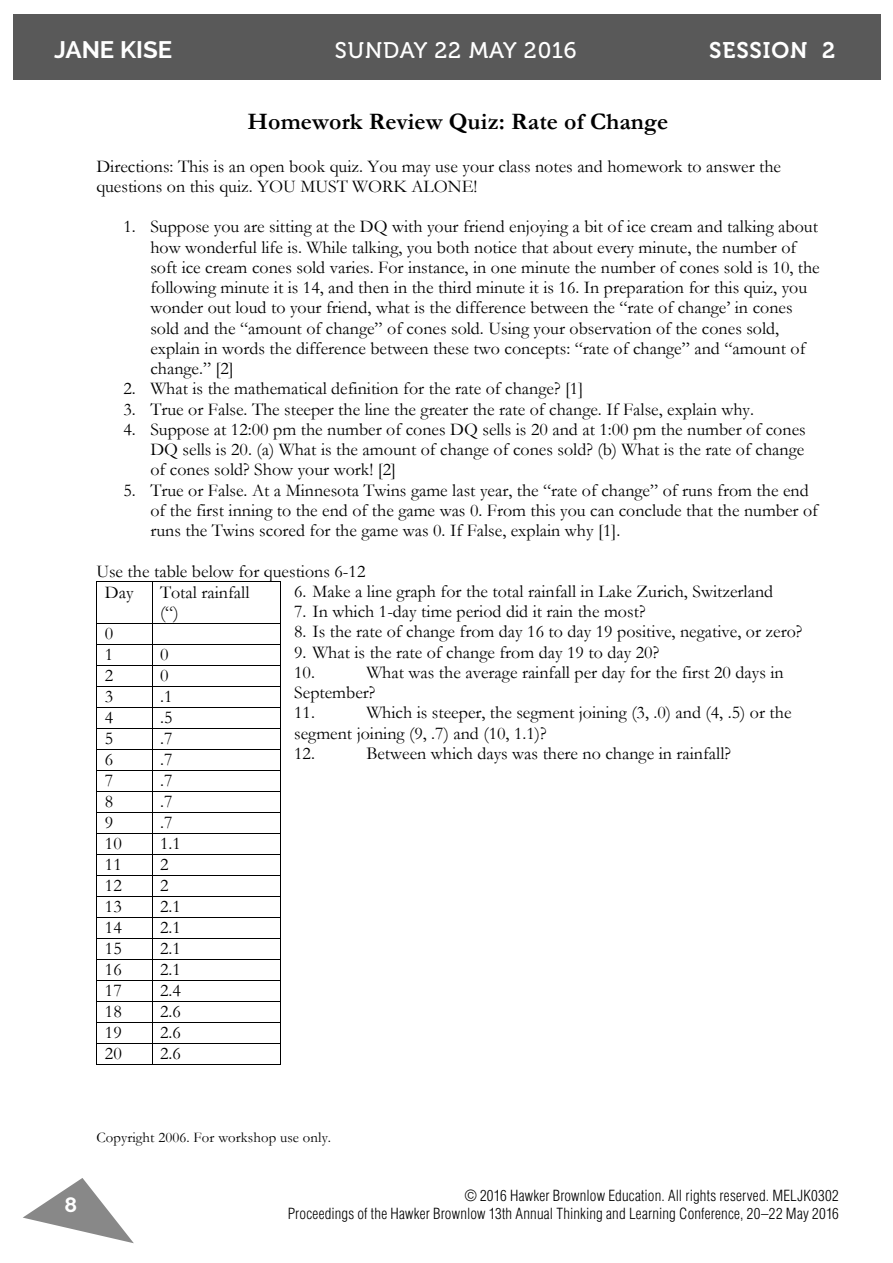
<style>
.page{position:relative;width:893px;height:1263px;background:#fff}
.page>*{position:absolute;margin:0;border:0;box-sizing:border-box;transform-origin:0 0}
.t1{font:700 24px "Raleway";color:#fff}
.t2{font:700 23.7px "Garamond";letter-spacing:.005em;color:#000}
.t3{font:22.5px "Museo 500";letter-spacing:.04em;color:#fff}
.t4{font:22.5px "Museo 700";letter-spacing:.04em;color:#fff}
.t5{font:700 21px "Raleway";color:#fff}
.t6{font:18px/20.2px "Garamond";color:#000}
.t7{font:300 condensed 15px/18px "Helvetica LT Std";letter-spacing:.01em;color:#000;text-align:right}
</style>
<div class="page">
<svg style="left:23px;top:1178px;width:111px;height:65px"></svg>
<div style="left:13px;top:14px;width:867px;height:65px;background:#595959"></div>
<hr style="left:96px;top:582px;width:185px;height:1px;background:#000">
<hr style="left:96px;top:582px;width:1px;height:41px;background:#000">
<hr style="left:152px;top:582px;width:1px;height:41px;background:#000">
<hr style="left:280px;top:582px;width:1px;height:41px;background:#000">
<hr style="left:96px;top:623px;width:185px;height:1px;background:#000">
<hr style="left:96px;top:644px;width:185px;height:1px;background:#000">
<hr style="left:96px;top:665px;width:185px;height:1px;background:#000">
<hr style="left:96px;top:686px;width:185px;height:1px;background:#000">
<hr style="left:96px;top:707px;width:185px;height:1px;background:#000">
<hr style="left:96px;top:728px;width:185px;height:1px;background:#000">
<hr style="left:96px;top:749px;width:185px;height:1px;background:#000">
<hr style="left:96px;top:770px;width:185px;height:1px;background:#000">
<hr style="left:96px;top:791px;width:185px;height:1px;background:#000">
<hr style="left:96px;top:812px;width:185px;height:1px;background:#000">
<hr style="left:96px;top:833px;width:185px;height:1px;background:#000">
<hr style="left:96px;top:854px;width:185px;height:1px;background:#000">
<hr style="left:96px;top:875px;width:185px;height:1px;background:#000">
<hr style="left:96px;top:896px;width:185px;height:1px;background:#000">
<hr style="left:96px;top:917px;width:185px;height:1px;background:#000">
<hr style="left:96px;top:938px;width:185px;height:1px;background:#000">
<hr style="left:96px;top:959px;width:185px;height:1px;background:#000">
<hr style="left:96px;top:980px;width:185px;height:1px;background:#000">
<hr style="left:96px;top:1001px;width:185px;height:1px;background:#000">
<hr style="left:96px;top:1022px;width:185px;height:1px;background:#000">
<hr style="left:96px;top:1043px;width:185px;height:1px;background:#000">
<svg style="left:96px;top:624px;width:1px;height:440px"></svg>
<hr style="left:96px;top:1064px;width:56px;height:1px;background:#000">
<svg style="left:152px;top:624px;width:1px;height:440px"></svg>
<hr style="left:152px;top:1064px;width:128px;height:1px;background:#000">
<svg style="left:280px;top:624px;width:1px;height:441px"></svg>
<h1 class="t1" style="left:54px;top:36px;width:120px">JANE KISE</h1>
<p class="t3" style="left:335px;top:42px;width:243px">SUNDAY 22 MAY 2016</p>
<p class="t4" style="left:709px;top:42px;width:128px">SESSION 2</p>
<h2 class="t2" style="left:248px;top:106px;width:422px">Homework Review Quiz: Rate of Change</h2>
<p class="t6" style="left:96px;top:155px;width:686px">Directions: This is an open book quiz. You may use your class notes and homework to answer the questions on this quiz. YOU MUST WORK ALONE!</p>
<p class="t6" style="left:150px;top:216px;width:671px;text-indent:-27px">1. Suppose you are sitting at the DQ with your friend enjoying a bit of ice cream and talking about how wonderful life is. While talking, you both notice that about every minute, the number of soft ice cream cones sold varies. For instance, in one minute the number of cones sold is 10, the following minute it is 14, and then in the third minute it is 16. In preparation for this quiz, you wonder out loud to your friend, what is the difference between the “rate of change’ in cones sold and the “amount of change” of cones sold. Using your observation of the cones sold, explain in words the difference between these two concepts: “rate of change” and “amount of change.” [2]</p>
<p class="t6" style="left:123px;top:378px;width:461px">2. What is the mathematical definition for the rate of change? [1]</p>
<p class="t6" style="left:123px;top:398px;width:632px">3. True or False. The steeper the line the greater the rate of change. If False, explain why.</p>
<p class="t6" style="left:150px;top:419px;width:657px;text-align:justify;text-indent:-27px">4. Suppose at 12:00 pm the number of cones DQ sells is 20 and at 1:00 pm the number of cones DQ sells is 20. (a) What is the amount of change of cones sold? (b) What is the rate of change of cones sold? Show your work! [2]</p>
<p class="t6" style="left:150px;top:479px;width:669px;text-indent:-27px">5. True or False. At a Minnesota Twins game last year, the “rate of change” of runs from the end of the first inning to the end of the game was 0. From this you can conclude that the number of runs the Twins scored for the game was 0. If False, explain why [1].</p>
<p class="t6" style="left:96px;top:560px;width:271px">Use the table below for questions 6-12</p>
<p class="t6" style="left:294px;top:581px;width:480px">6. Make a line graph for the total rainfall in Lake Zurich, Switzerland</p>
<p class="t6" style="left:294px;top:601px;width:353px">7. In which 1-day time period did it rain the most?</p>
<p class="t6" style="left:294px;top:621px;width:510px">8. Is the rate of change from day 16 to day 19 positive, negative, or zero?</p>
<p class="t6" style="left:294px;top:641px;width:367px">9. What is the rate of change from day 19 to day 20?<br>10.</p>
<p class="t6" style="left:105px;top:582px;width:30px">Day</p>
<p class="t6" style="left:160px;top:582px;width:91px">Total rainfall (“)</p>
<p class="t6" style="left:105px;top:622px;width:10px;line-height:21.3px">0<br>1</p>
<p class="t6" style="left:160px;top:644px;width:10px">0</p>
<p class="t6" style="left:294px;top:662px;width:491px;text-indent:72px">What was the average rainfall per day for the first 20 days in<br>September?<br>11.</p>
<p class="t6" style="left:105px;top:665px;width:10px">2</p>
<p class="t6" style="left:160px;top:665px;width:10px">0</p>
<p class="t6" style="left:105px;top:686px;width:10px">3</p>
<p class="t6" style="left:160px;top:686px;width:14px">.1</p>
<p class="t6" style="left:105px;top:707px;width:10px">4</p>
<p class="t6" style="left:160px;top:707px;width:14px">.5</p>
<p class="t6" style="left:105px;top:728px;width:10px">5</p>
<p class="t6" style="left:160px;top:728px;width:14px">.7</p>
<p class="t6" style="left:105px;top:749px;width:10px">6</p>
<p class="t6" style="left:160px;top:749px;width:14px">.7</p>
<p class="t6" style="left:105px;top:770px;width:10px">7</p>
<p class="t6" style="left:160px;top:770px;width:14px">.7</p>
<p class="t6" style="left:105px;top:791px;width:10px">8</p>
<p class="t6" style="left:160px;top:791px;width:14px">.7</p>
<p class="t6" style="left:105px;top:812px;width:10px">9</p>
<p class="t6" style="left:160px;top:812px;width:14px">.7</p>
<p class="t6" style="left:105px;top:833px;width:18px">10</p>
<p class="t6" style="left:160px;top:833px;width:22px">1.1</p>
<p class="t6" style="left:105px;top:854px;width:18px">11</p>
<p class="t6" style="left:160px;top:854px;width:10px">2</p>
<p class="t6" style="left:105px;top:875px;width:18px">12</p>
<p class="t6" style="left:160px;top:875px;width:10px">2</p>
<p class="t6" style="left:105px;top:896px;width:18px">13</p>
<p class="t6" style="left:160px;top:896px;width:22px">2.1</p>
<p class="t6" style="left:105px;top:917px;width:18px">14</p>
<p class="t6" style="left:160px;top:917px;width:22px">2.1</p>
<p class="t6" style="left:105px;top:938px;width:18px">15</p>
<p class="t6" style="left:160px;top:938px;width:22px">2.1</p>
<p class="t6" style="left:105px;top:959px;width:18px">16</p>
<p class="t6" style="left:160px;top:959px;width:22px">2.1</p>
<p class="t6" style="left:105px;top:980px;width:18px">17</p>
<p class="t6" style="left:160px;top:980px;width:22px">2.4</p>
<p class="t6" style="left:105px;top:1001px;width:18px">18</p>
<p class="t6" style="left:160px;top:1001px;width:22px">2.6</p>
<p class="t6" style="left:105px;top:1022px;width:18px">19</p>
<p class="t6" style="left:160px;top:1022px;width:22px">2.6</p>
<p class="t6" style="left:105px;top:1043px;width:18px">20</p>
<p class="t6" style="left:160px;top:1043px;width:22px">2.6</p>
<p class="t6" style="left:294px;top:702px;width:499px;text-indent:72px">Which is steeper, the segment joining (3, .0) and (4, .5) or the segment joining (9, .7) and (10, 1.1)?<br>12.</p>
<p class="t6" style="left:366px;top:743px;width:366px">Between which days was there no change in rainfall?</p>
<p class="t5" style="left:65px;top:1193px;width:14px">8</p>
<p class="t7" style="left:288px;top:1189px;width:553px">© 2016 Hawker Brownlow Education. All rights reserved. MELJK0302<br>Proceedings of the Hawker Brownlow 13th Annual Thinking and Learning Conference, 20–22 May 2016</p>
</div>
